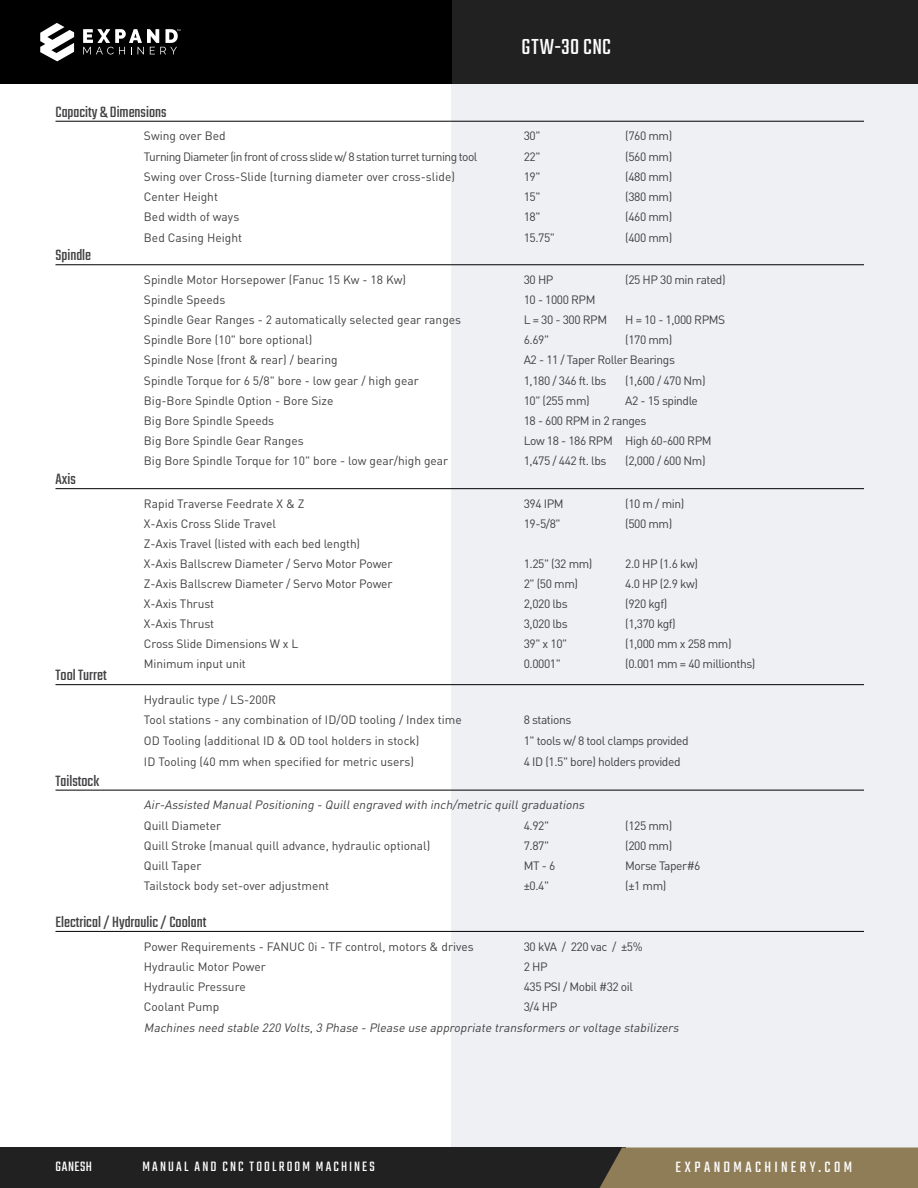
<style>
.page{position:relative;width:918px;height:1188px;background:#fff}
.page>*{position:absolute;margin:0;border:0;box-sizing:border-box;transform-origin:0 0}
.t1{font:24px "Teko";letter-spacing:.01em;color:#fff}
.t2{font:16.5px "Teko";color:#414042}
.t3{font:16.5px "Teko";letter-spacing:.21em;color:#fff}
.t4{font:15px "Teko";letter-spacing:.14em;color:#fff}
.t5{font:12px/20px "DINOT";letter-spacing:-.01em;color:#414042}
.t6{font:12px "DINOT";letter-spacing:-.035em;color:#414042}
.t7{font:italic 12px "DINOT";color:#414042}
.t8{font:12px "DINOT";letter-spacing:-.045em;color:#414042}
</style>
<div class="page">
<div style="left:451px;top:0;width:467px;height:1188px;background:#eef0f4"></div>
<div style="left:0;top:1148px;width:625px;height:40px;background:#212121"></div>
<div style="left:0;top:0;width:453px;height:84px;background:#000"></div>
<div style="left:453px;top:0;width:465px;height:84px;background:#212121"></div>
<svg style="left:40px;top:23px;width:34px;height:38px"></svg>
<svg style="left:83px;top:29px;width:97px;height:25px"></svg>
<div style="left:599px;top:1148px;width:319px;height:40px;background:#8f7d58"></div>
<hr style="left:56px;top:265px;width:808px;height:1px;background:#000">
<hr style="left:56px;top:684px;width:808px;height:1px;background:#000">
<hr style="left:56px;top:790px;width:808px;height:1px;background:#000">
<hr style="left:56px;top:931px;width:808px;height:1px;background:#000">
<hr style="left:56px;top:488px;width:808px;height:1px;background:#000">
<hr style="left:56px;top:121px;width:808px;height:1px;background:#000">
<h2 class="t2" style="left:56px;top:102px;width:113px">Capacity &amp; Dimensions</h2>
<h1 class="t1" style="left:522px;top:34px;width:91px">GTW-30 CNC</h1>
<h2 class="t2" style="left:56px;top:246px;width:37px">Spindle</h2>
<h2 class="t2" style="left:56px;top:470px;width:22px">Axis</h2>
<h2 class="t2" style="left:56px;top:666px;width:53px">Tool Turret</h2>
<h2 class="t2" style="left:56px;top:771px;width:45px">Tailstock</h2>
<p class="t5" style="left:144px;top:126px;width:83px">Swing over Bed</p>
<p class="t5" style="left:524px;top:126px;width:18px">30"</p>
<p class="t5" style="left:625px;top:126px;width:49px">(760 mm)</p>
<p class="t8" style="left:144px;top:148px;width:335px">Turning Diameter (in front of cross slide w/ 8 station turret turning tool</p>
<p class="t5" style="left:524px;top:146px;width:18px">22"</p>
<p class="t5" style="left:625px;top:146px;width:49px">(560 mm)</p>
<p class="t5" style="left:144px;top:166px;width:313px">Swing over Cross-Slide (turning diameter over cross-slide)</p>
<p class="t5" style="left:524px;top:166px;width:18px">19"</p>
<p class="t5" style="left:625px;top:166px;width:49px">(480 mm)</p>
<p class="t5" style="left:144px;top:186px;width:76px">Center Height</p>
<p class="t5" style="left:524px;top:186px;width:18px">15"</p>
<p class="t5" style="left:625px;top:186px;width:49px">(380 mm)</p>
<p class="t5" style="left:144px;top:207px;width:97px">Bed width of ways</p>
<p class="t5" style="left:524px;top:207px;width:18px">18"</p>
<p class="t5" style="left:625px;top:207px;width:49px">(460 mm)</p>
<p class="t5" style="left:144px;top:227px;width:100px">Bed Casing Height</p>
<p class="t5" style="left:524px;top:227px;width:33px">15.75"</p>
<p class="t5" style="left:625px;top:227px;width:49px">(400 mm)</p>
<p class="t5" style="left:144px;top:269px;width:264px">Spindle Motor Horsepower (Fanuc 15 Kw - 18 Kw)</p>
<p class="t5" style="left:524px;top:269px;width:31px">30 HP</p>
<p class="t6" style="left:625px;top:271px;width:102px">(25 HP 30 min rated)</p>
<p class="t5" style="left:144px;top:289px;width:83px">Spindle Speeds</p>
<p class="t6" style="left:524px;top:291px;width:73px">10 - 1000 RPM</p>
<p class="t5" style="left:144px;top:309px;width:319px">Spindle Gear Ranges - 2 automatically selected gear ranges</p>
<p class="t5" style="left:524px;top:309px;width:85px">L = 30 - 300 RPM</p>
<p class="t6" style="left:625px;top:312px;width:102px">H = 10 - 1,000 RPMS</p>
<p class="t5" style="left:144px;top:329px;width:170px">Spindle Bore (10" bore optional)</p>
<p class="t5" style="left:524px;top:329px;width:27px">6.69"</p>
<p class="t5" style="left:625px;top:329px;width:49px">(170 mm)</p>
<p class="t5" style="left:144px;top:349px;width:195px">Spindle Nose (front &amp; rear) / bearing</p>
<p class="t6" style="left:524px;top:352px;width:153px">A2 - 11 / Taper Roller Bearings</p>
<p class="t5" style="left:144px;top:370px;width:276px">Spindle Torque for 6 5/8" bore - low gear / high gear</p>
<p class="t6" style="left:524px;top:372px;width:84px">1,180 / 346 ft. lbs</p>
<p class="t5" style="left:625px;top:370px;width:82px">(1,600 / 470 Nm)</p>
<p class="t5" style="left:144px;top:390px;width:191px">Big-Bore Spindle Option - Bore Size</p>
<p class="t5" style="left:524px;top:390px;width:67px">10" (255 mm)</p>
<p class="t6" style="left:625px;top:392px;width:74px">A2 - 15 spindle</p>
<p class="t5" style="left:144px;top:410px;width:132px">Big Bore Spindle Speeds</p>
<p class="t6" style="left:524px;top:412px;width:124px">18 - 600 RPM in 2 ranges</p>
<p class="t5" style="left:144px;top:430px;width:161px">Big Bore Spindle Gear Ranges</p>
<p class="t6" style="left:524px;top:433px;width:189px">Low 18 - 186 RPM High 60-600 RPM</p>
<p class="t5" style="left:144px;top:451px;width:306px">Big Bore Spindle Torque for 10" bore - low gear/high gear</p>
<p class="t6" style="left:524px;top:453px;width:84px">1,475 / 442 ft. lbs</p>
<p class="t5" style="left:625px;top:451px;width:82px">(2,000 / 600 Nm)</p>
<p class="t5" style="left:144px;top:493px;width:162px">Rapid Traverse Feedrate X &amp; Z</p>
<p class="t5" style="left:524px;top:493px;width:41px">394 IPM</p>
<p class="t5" style="left:625px;top:493px;width:61px">(10 m / min)</p>
<p class="t5" style="left:144px;top:513px;width:133px">X-Axis Cross Slide Travel</p>
<p class="t5" style="left:524px;top:513px;width:38px">19-5/8"</p>
<p class="t5" style="left:625px;top:513px;width:49px">(500 mm)</p>
<p class="t5" style="left:144px;top:533px;width:250px">Z-Axis Travel (listed with each bed length)<br>X-Axis Ballscrew Diameter / Servo Motor Power</p>
<p class="t5" style="left:524px;top:553px;width:70px">1.25" (32 mm)</p>
<p class="t5" style="left:625px;top:553px;width:74px">2.0 HP (1.6 kw)</p>
<p class="t5" style="left:144px;top:573px;width:250px">Z-Axis Ballscrew Diameter / Servo Motor Power</p>
<p class="t5" style="left:524px;top:573px;width:56px">2" (50 mm)</p>
<p class="t5" style="left:625px;top:573px;width:74px">4.0 HP (2.9 kw)</p>
<p class="t5" style="left:144px;top:593px;width:72px">X-Axis Thrust</p>
<p class="t5" style="left:524px;top:593px;width:45px">2,020 lbs</p>
<p class="t5" style="left:625px;top:593px;width:44px">(920 kgf)</p>
<p class="t5" style="left:144px;top:613px;width:72px">X-Axis Thrust</p>
<p class="t5" style="left:524px;top:613px;width:45px">3,020 lbs</p>
<p class="t5" style="left:625px;top:613px;width:52px">(1,370 kgf)</p>
<p class="t5" style="left:144px;top:633px;width:156px">Cross Slide Dimensions W x L</p>
<p class="t5" style="left:524px;top:633px;width:45px">39" x 10"</p>
<p class="t6" style="left:625px;top:636px;width:108px">(1,000 mm x 258 mm)</p>
<p class="t5" style="left:144px;top:653px;width:103px">Minimum input unit</p>
<p class="t5" style="left:524px;top:653px;width:39px">0.0001"</p>
<p class="t6" style="left:625px;top:656px;width:132px">(0.001 mm = 40 millionths)</p>
<p class="t5" style="left:144px;top:689px;width:319px">Hydraulic type / LS-200R<br>Tool stations - any combination of ID/OD tooling / Index time</p>
<p class="t6" style="left:524px;top:711px;width:49px">8 stations</p>
<p class="t5" style="left:144px;top:730px;width:277px">OD Tooling (additional ID &amp; OD tool holders in stock)</p>
<p class="t6" style="left:524px;top:733px;width:166px">1" tools w/ 8 tool clamps provided</p>
<p class="t5" style="left:144px;top:751px;width:272px">ID Tooling (40 mm when specified for metric users)</p>
<p class="t6" style="left:524px;top:754px;width:158px">4 ID (1.5" bore) holders provided</p>
<p class="t7" style="left:144px;top:797px;width:445px">Air-Assisted ManualPositioning - Quillengraved with inch/metric quillgraduations</p>
<p class="t5" style="left:144px;top:815px;width:79px">Quill Diameter</p>
<p class="t5" style="left:524px;top:815px;width:27px">4.92"</p>
<p class="t5" style="left:625px;top:815px;width:49px">(125 mm)</p>
<p class="t5" style="left:144px;top:835px;width:288px">Quill Stroke (manual quill advance, hydraulic optional)</p>
<p class="t5" style="left:524px;top:835px;width:27px">7.87"</p>
<p class="t5" style="left:625px;top:835px;width:49px">(200 mm)</p>
<p class="t5" style="left:144px;top:855px;width:59px">Quill Taper</p>
<p class="t5" style="left:524px;top:855px;width:33px">MT - 6</p>
<p class="t6" style="left:625px;top:858px;width:77px">Morse Taper#6</p>
<p class="t5" style="left:144px;top:875px;width:187px">Tailstock body set-over adjustment</p>
<p class="t5" style="left:524px;top:875px;width:27px">±0.4"</p>
<p class="t5" style="left:625px;top:875px;width:43px">(±1 mm)</p>
<h2 class="t2" style="left:56px;top:913px;width:152px">Electrical / Hydraulic / Coolant</h2>
<p class="t5" style="left:144px;top:936px;width:331px">Power Requirements - FANUC 0i - TF control, motors &amp; drives</p>
<p class="t6" style="left:524px;top:938px;width:121px">30 kVA / 220 vac / ±5%</p>
<p class="t5" style="left:144px;top:956px;width:123px">Hydraulic Motor Power</p>
<p class="t5" style="left:524px;top:956px;width:25px">2 HP</p>
<p class="t5" style="left:144px;top:976px;width:103px">Hydraulic Pressure</p>
<p class="t6" style="left:524px;top:979px;width:111px">435 PSI / Mobil #32 oil</p>
<p class="t5" style="left:144px;top:996px;width:77px">Coolant Pump</p>
<p class="t5" style="left:524px;top:996px;width:35px">3/4 HP</p>
<p class="t7" style="left:144px;top:1019px;width:539px">Machines need stable 220 Volts,3 Phase - Please use appropriate transformers or voltage stabilizers</p>
<p class="t4" style="left:56px;top:1158px;width:38px">GANESH</p>
<p class="t4" style="left:142px;top:1158px;width:234px">MANUAL AND CNC TOOLROOM MACHINES</p>
<h2 class="t3" style="left:676px;top:1158px;width:178px">EXPANDMACHINERY.COM</h2>
</div>
